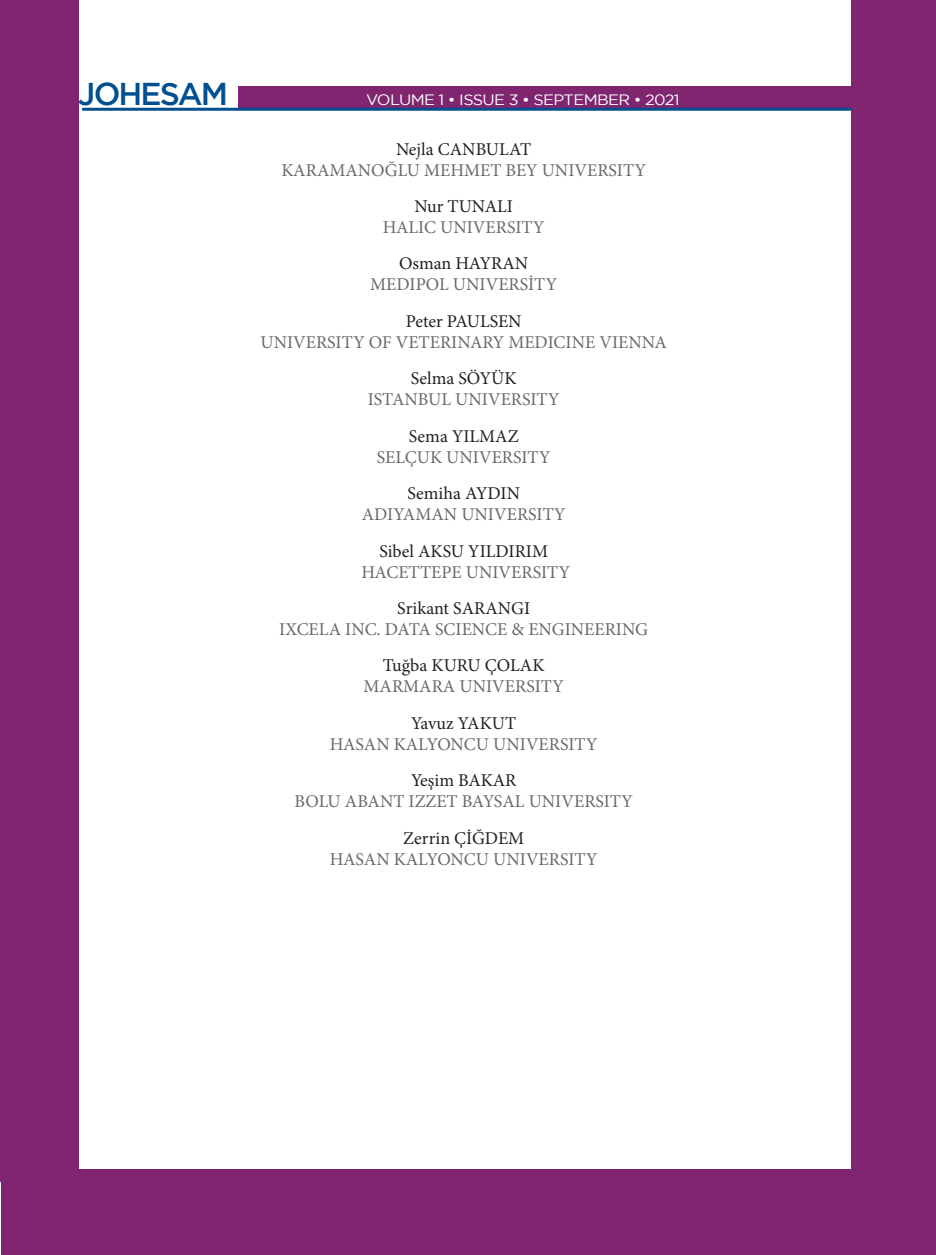
<style>
.page{position:relative;width:936px;height:1255px;background:#fff}
.page>*{position:absolute;margin:0;border:0;box-sizing:border-box;transform-origin:0 0}
.authorDetay{font:500 31.5px "Gotham";letter-spacing:-.06em;color:#005090}
.İÇİNDEKİLER_İKİNCİ_B{font:18px/21px "Minion Pro";color:#696969;text-align:center}
.t1{font:15px "Gotham";letter-spacing:-.04em;color:#fff;scale:1.08 1}
.s1{color:#231f20}
</style>
<div class="page">
<div style="left:238px;top:86px;width:619px;height:22px;background:#802570"></div>
<hr style="left:82px;top:108px;width:775px;height:3px;background:#005090">
<div style="left:0;top:1px;width:78px;height:1180px;background:#802570"></div>
<div style="left:1px;top:1169px;width:934px;height:85px;background:#802570"></div>
<div style="left:851px;top:0;width:84px;height:1254px;background:#802570"></div>
<p class="authorDetay" style="left:78px;top:76px;width:152px">JOHESAM</p>
<p class="t1" style="left:366px;top:92px;width:292px">VOLUME 1 • ISSUE 3 • SEPTEMBER • 2021</p>
<p class="İÇİNDEKİLER_İKİNCİ_B" style="left:281px;top:138px;width:366px"><span class="s1">Nejla CANBULAT<br></span>KARAMANOĞLU MEHMET BEY UNIVERSITY</p>
<p class="İÇİNDEKİLER_İKİNCİ_B" style="left:383px;top:196px;width:163px"><span class="s1">Nur TUNALI<br></span>HALIC UNIVERSITY</p>
<p class="İÇİNDEKİLER_İKİNCİ_B" style="left:370px;top:253px;width:188px"><span class="s1">Osman HAYRAN<br></span>MEDIPOL UNIVERSİTY</p>
<p class="İÇİNDEKİLER_İKİNCİ_B" style="left:260px;top:310px;width:408px"><span class="s1">Peter PAULSEN<br></span>UNIVERSITY OF VETERINARY MEDICINE VIENNA</p>
<p class="İÇİNDEKİLER_İKİNCİ_B" style="left:368px;top:368px;width:193px"><span class="s1">Selma SÖYÜK<br></span>ISTANBUL UNIVERSITY</p>
<p class="İÇİNDEKİLER_İKİNCİ_B" style="left:377px;top:425px;width:175px"><span class="s1">Sema YILMAZ<br></span>SELÇUK UNIVERSITY</p>
<p class="İÇİNDEKİLER_İKİNCİ_B" style="left:362px;top:483px;width:205px"><span class="s1">Semiha AYDIN<br></span>ADIYAMAN UNIVERSITY</p>
<p class="İÇİNDEKİLER_İKİNCİ_B" style="left:361px;top:540px;width:210px"><span class="s1">Sibel AKSU YILDIRIM<br></span>HACETTEPE UNIVERSITY</p>
<p class="İÇİNDEKİLER_İKİNCİ_B" style="left:279px;top:597px;width:370px"><span class="s1">Srikant SARANGI<br></span>IXCELA INC. DATA SCIENCE &amp; ENGINEERING</p>
<p class="İÇİNDEKİLER_İKİNCİ_B" style="left:363px;top:655px;width:202px"><span class="s1">Tuğba KURU ÇOLAK<br></span>MARMARA UNIVERSITY</p>
<p class="İÇİNDEKİLER_İKİNCİ_B" style="left:330px;top:712px;width:269px"><span class="s1">Yavuz YAKUT<br></span>HASAN KALYONCU UNIVERSITY</p>
<p class="İÇİNDEKİLER_İKİNCİ_B" style="left:294px;top:770px;width:340px"><span class="s1">Yeşim BAKAR<br></span>BOLU ABANT IZZET BAYSAL UNIVERSITY</p>
<p class="İÇİNDEKİLER_İKİNCİ_B" style="left:330px;top:827px;width:269px"><span class="s1">Zerrin ÇİĞDEM<br></span>HASAN KALYONCU UNIVERSITY</p>
</div>
